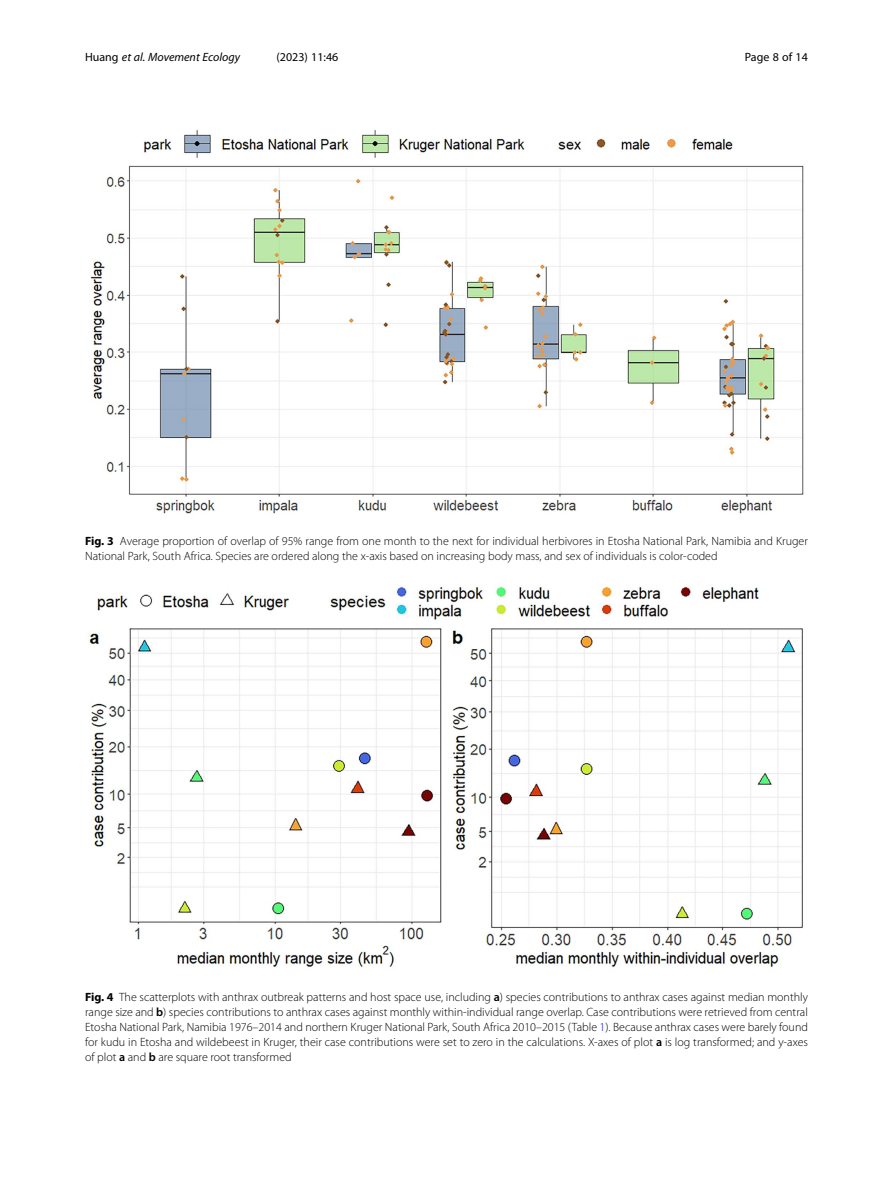
<style>
.page{position:relative;width:893px;height:1191px;background:#fff}
.page>*{position:absolute;margin:0;border:0;box-sizing:border-box;transform-origin:0 0}
.Figure_Caption{font:300 12px/15px "Myriad Pro";color:#000;text-align:justify}
.t1{font:italic 12px "Myriad Pro";color:#000}
.t2{font:12px "Myriad Pro";color:#000}
.s1{font-style:normal}
.s2{font-weight:700}
.s3{font-weight:600}
.s4{color:#00f}
</style>
<div class="page">
<img style="left:89px;top:586px;width:714px;height:382px">
<img style="left:90px;top:130px;width:714px;height:384px">
<p class="t1" style="left:85px;top:50px;width:157px"><span class="s1">Huang</span> et al. Movement Ecology</p>
<p class="t2" style="left:277px;top:50px;width:63px">(2023) 11:46</p>
<p class="t2" style="left:745px;top:50px;width:65px">Page 8 of 14</p>
<p class="Figure_Caption" style="left:85px;top:533px;width:724px"><span class="s2">Fig. 3</span> Average proportion of overlap of 95% range from one month to the next for individual herbivores in Etosha National Park, Namibia and Kruger<br>National Park, South Africa. Species are ordered along the x-axis based on increasing body mass, and sex of individuals is color-coded</p>
<p class="Figure_Caption" style="left:85px;top:990px;width:724px"><span class="s2">Fig. 4</span> The scatterplots with anthrax outbreak patterns and host space use, including <span class="s3">a</span>) species contributions to anthrax cases against median monthly range size and <span class="s3">b</span>) species contributions to anthrax cases against monthly within-individual range overlap. Case contributions were retrieved from central Etosha National Park, Namibia 1976–2014 and northern Kruger National Park, South Africa 2010–2015 (Table <span class="s4">1</span>). Because anthrax cases were barely found for kudu in Etosha and wildebeest in Kruger, their case contributions were set to zero in the calculations. X-axes of plot <span class="s3">a</span> is log transformed; and y-axes of plot <span class="s3">a</span> and <span class="s3">b</span> are square root transformed</p>
</div>
